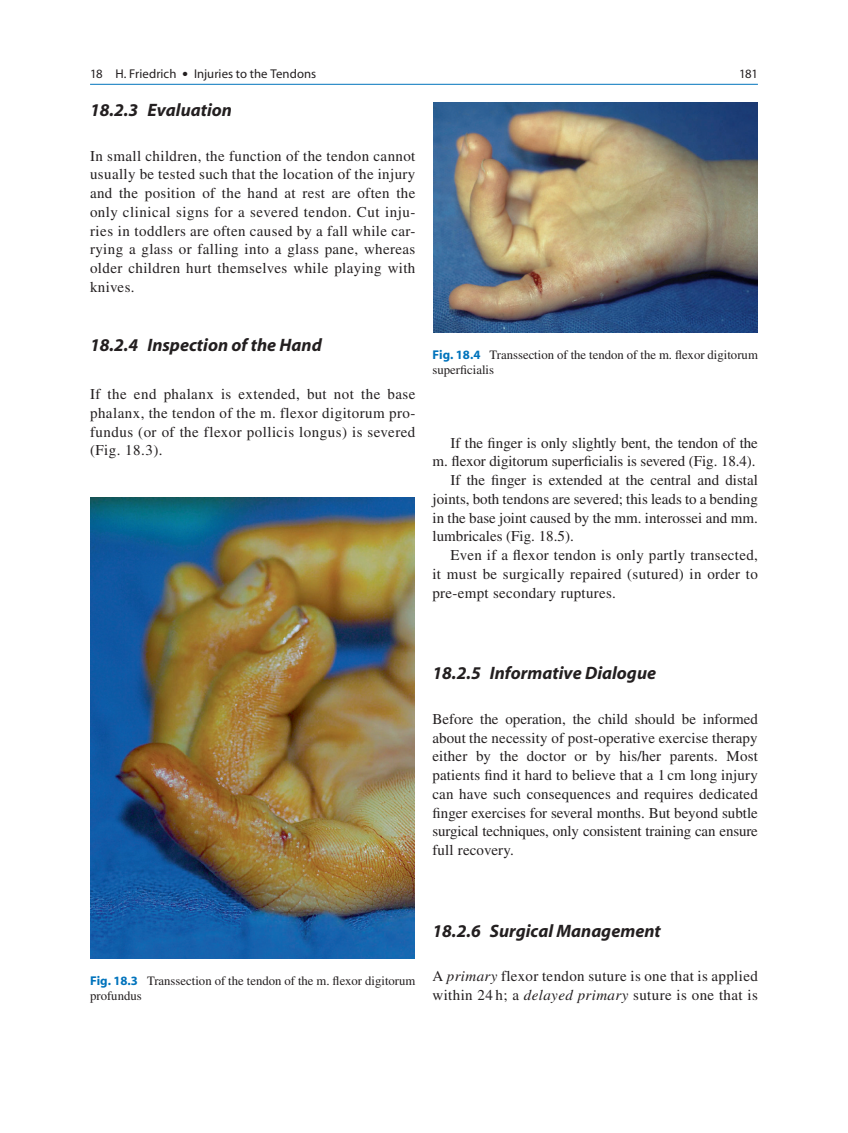
<style>
.page{position:relative;width:848px;height:1133px;background:#fff}
.page>*{position:absolute;margin:0;border:0;box-sizing:border-box;transform-origin:0 0}
.t1{font:italic 700 18px "Myriad";color:#231f20}
.t2{font:15px/18.8px "Times";letter-spacing:.01em;color:#231f20;text-align:justify}
.t3{font:12.75px/15px "Times";color:#231f20}
.t4{font:12.75px "Myriad";letter-spacing:.005em;color:#231f20}
.s1{font-family:"Myriad";font-weight:700;color:#0073bc}
.s2{font-style:italic}
</style>
<div class="page">
<hr style="left:90px;top:84px;width:668px;height:1px;background:#0073bc">
<img style="left:91px;top:497px;width:324px;height:461px">
<img style="left:433px;top:103px;width:324px;height:229px">
<p class="t4" style="left:90px;top:69px;width:228px">18 H. Friedrich ● Injuries to the Tendons</p>
<p class="t4" style="left:739px;top:69px;width:20px">181</p>
<p class="t1" style="left:90px;top:104px;width:143px">18.2.3 Evaluation</p>
<p class="t2" style="left:90px;top:148px;width:327px">In small children, the function of the tendon cannot usually be tested such that the location of the injury and the position of the hand at rest are often the only clinical signs for a severed tendon. Cut inju&shy;ries in toddlers are often caused by a fall while car&shy;rying a glass or falling into a glass pane, whereas older children hurt themselves while playing with knives.</p>
<p class="t1" style="left:90px;top:338px;width:233px">18.2.4 Inspection of the Hand</p>
<p class="t2" style="left:90px;top:386px;width:327px">If the end phalanx is extended, but not the base phalanx, the tendon of the m. flexor digitorum pro&shy;fundus (or of the flexor pollicis longus) is severed (Fig. 18.3).</p>
<p class="t3" style="left:432px;top:348px;width:327px"><span class="s1">Fig. 18.4</span> Transsection of the tendon of the m. flexor digitorum superficialis</p>
<p class="t2" style="left:450px;top:434px;width:309px">If the finger is only slightly bent, the tendon of the</p>
<p class="t2" style="left:432px;top:453px;width:325px">m. flexor digitorum superficialis is severed (Fig. 18.4).</p>
<p class="t2" style="left:450px;top:472px;width:309px">If the finger is extended at the central and distal</p>
<p class="t2" style="left:432px;top:491px;width:327px">joints, both tendons are severed; this leads to a bending</p>
<p class="t2" style="left:432px;top:509px;width:327px">in the base joint caused by the mm. interossei and mm.</p>
<p class="t2" style="left:432px;top:528px;width:143px">lumbricales (Fig. 18.5).</p>
<p class="t2" style="left:450px;top:547px;width:309px">Even if a flexor tendon is only partly transected,</p>
<p class="t2" style="left:432px;top:566px;width:327px">it must be surgically repaired (sutured) in order to</p>
<p class="t2" style="left:432px;top:584px;width:185px">pre-empt secondary ruptures.</p>
<p class="t1" style="left:432px;top:666px;width:225px">18.2.5 Informative Dialogue</p>
<p class="t2" style="left:432px;top:710px;width:327px">Before the operation, the child should be informed about the necessity of post-operative exercise therapy either by the doctor or by his/her parents. Most patients find it hard to believe that a 1 cm long injury can have such consequences and requires dedicated finger exercises for several months. But beyond subtle surgical techniques, only consistent training can ensure full recovery.</p>
<p class="t3" style="left:90px;top:974px;width:327px"><span class="s1">Fig. 18.3</span> Transsection of the tendon of the m. flexor digitorum profundus</p>
<p class="t1" style="left:432px;top:924px;width:230px">18.2.6 Surgical Management</p>
<p class="t2" style="left:432px;top:968px;width:327px">A <span class="s2">primary</span> flexor tendon suture is one that is applied within 24 h; a <span class="s2">delayed primary</span> suture is one that is</p>
</div>
